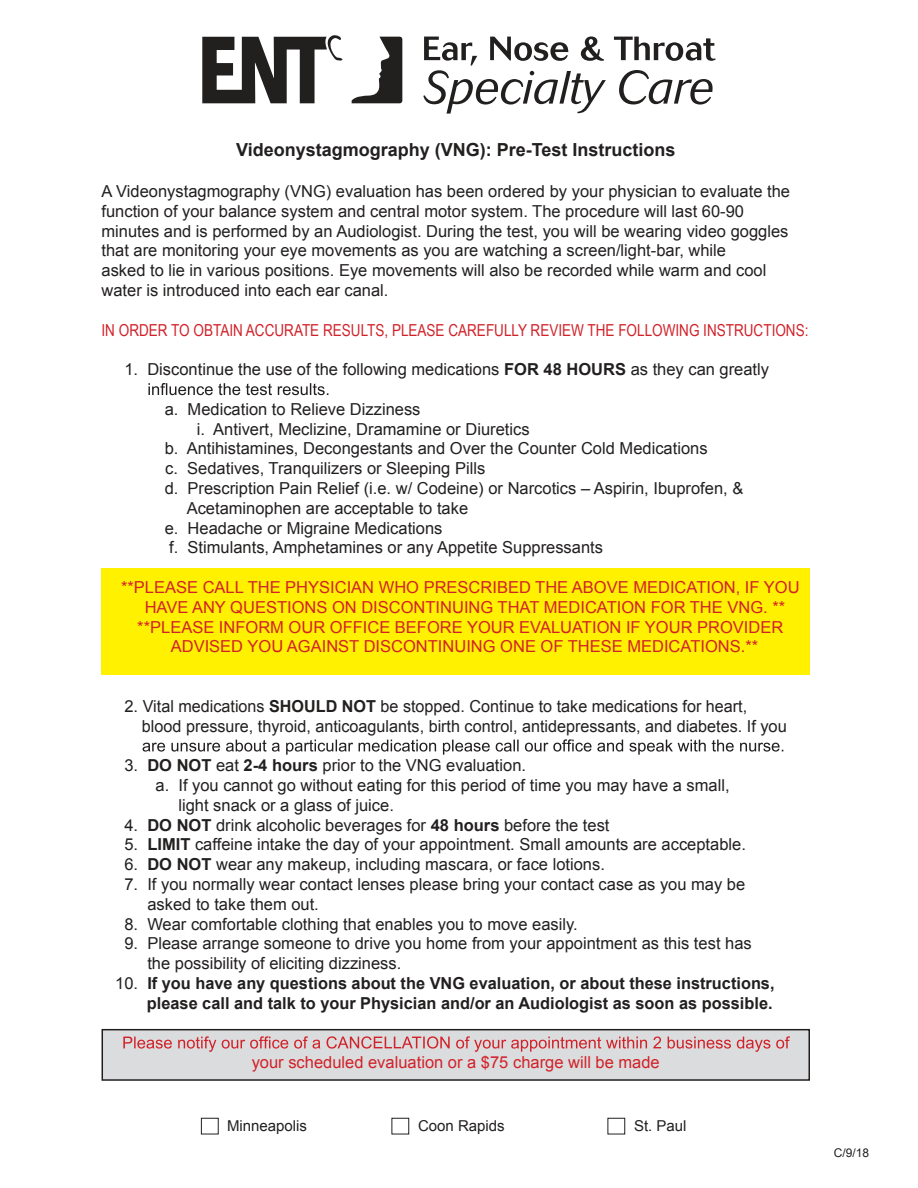
<style>
.page{position:relative;width:918px;height:1188px;background:#fff}
.page>*{position:absolute;margin:0;border:0;box-sizing:border-box;transform-origin:0 0}
.t1{font:700 18px "Arial";color:#221f1f}
.t2{font:16.5px/19.8px "Arial";color:#221f1f}
.t3{font:16.5px/19.8px "Arial";color:#d12229;text-align:center}
.t4{font:700 16.5px/19.8px "Arial";color:#221f1f;text-align:right}
.t5{font:16.5px "Arial Narrow";color:#d12229}
.t6{font:15px "Arial";color:#221f1f}
.t7{font:12px "Arial";color:#221f1f}
.s1{font-weight:700}
.s2{font-weight:400}
</style>
<div class="page">
<div style="left:102px;top:569px;width:708px;height:106px;background:#fff100"></div>
<div style="left:102px;top:1030px;width:707px;height:50px;background:#dbdcde"></div>
<div style="left:102px;top:1029px;width:708px;height:52px;border:2px solid #221f1f"></div>
<svg style="left:148px;top:383px;width:180px;height:12px"></svg>
<svg style="left:143px;top:739px;width:640px;height:16px"></svg>
<svg style="left:123px;top:1036px;width:667px;height:16px"></svg>
<div style="left:201px;top:1118px;width:18px;height:16px;border:1px solid #221f1f"></div>
<div style="left:392px;top:1118px;width:17px;height:16px;border:1px solid #221f1f"></div>
<div style="left:608px;top:1118px;width:17px;height:16px;border:1px solid #221f1f"></div>
<svg style="left:614px;top:37px;width:102px;height:24px"></svg>
<svg style="left:202px;top:35px;width:141px;height:68px"></svg>
<svg style="left:352px;top:37px;width:50px;height:66px"></svg>
<svg style="left:423px;top:36px;width:183px;height:78px"></svg>
<svg style="left:619px;top:70px;width:94px;height:35px"></svg>
<p class="t1" style="left:236px;top:143px;width:441px">Videonystagmography (VNG): Pre-Test Instructions</p>
<p class="t2" style="left:102px;top:182px;width:690px">A Videonystagmography (VNG) evaluation has been ordered by your physician to evaluate the function of your balance system and central motor system. The procedure will last 60-90 minutes and is performed by an Audiologist. During the test, you will be wearing video goggles that are monitoring your eye movements as you are watching a screen/light-bar, while<br>asked to lie in various positions. Eye movements will also be recorded while warm and cool water is introduced into each ear canal.</p>
<p class="t5" style="left:102px;top:324px;width:709px">IN ORDER TO OBTAIN ACCURATE RESULTS, PLEASE CAREFULLY REVIEW THE FOLLOWING INSTRUCTIONS:</p>
<p class="t2" style="left:124px;top:361px;width:646px">1. Discontinue the use of the following medications <span class="s1">FOR 48 HOURS</span> as they can greatly</p>
<p class="t2" style="left:165px;top:400px;width:257px">a. Medication to Relieve Dizziness</p>
<p class="t2" style="left:197px;top:420px;width:334px">i. Antivert, Meclizine, Dramamine or Diuretics</p>
<p class="t2" style="left:165px;top:440px;width:544px">b. Antihistamines, Decongestants and Over the Counter Cold Medications</p>
<p class="t2" style="left:165px;top:460px;width:322px">c. Sedatives, Tranquilizers or Sleeping Pills</p>
<p class="t2" style="left:165px;top:479px;width:580px">d. Prescription Pain Relief (i.e. w/ Codeine) or Narcotics – Aspirin, Ibuprofen, &amp;</p>
<p class="t2" style="left:187px;top:499px;width:283px">Acetaminophen are acceptable to take</p>
<p class="t2" style="left:165px;top:519px;width:279px">e. Headache or Migraine Medications</p>
<p class="t2" style="left:169px;top:539px;width:435px">f. Stimulants, Amphetamines or any Appetite Suppressants</p>
<p class="t3" style="left:121px;top:578px;width:680px">**PLEASE CALL THE PHYSICIAN WHO PRESCRIBED THE ABOVE MEDICATION, IF YOU HAVE ANY QUESTIONS ON DISCONTINUING THAT MEDICATION FOR THE VNG. ** **PLEASE INFORM OUR OFFICE BEFORE YOUR EVALUATION IF YOUR PROVIDER ADVISED YOU AGAINST DISCONTINUING ONE OF THESE MEDICATIONS.**</p>
<p class="t2" style="left:142px;top:697px;width:646px;text-indent:-18px">2. Vital medications <span class="s1">SHOULD NOT</span> be stopped. Continue to take medications for heart, blood pressure, thyroid, anticoagulants, birth control, antidepressants, and diabetes. If you</p>
<p class="t2" style="left:124px;top:757px;width:403px">3. <span class="s1">DO NOT</span> eat <span class="s1">2-4 hours</span> prior to the VNG evaluation.</p>
<p class="t2" style="left:156px;top:776px;width:576px">a. If you cannot go without eating for this period of time you may have a small,</p>
<p class="t2" style="left:178px;top:796px;width:217px">light snack or a glass of juice.</p>
<p class="t2" style="left:124px;top:816px;width:487px">4. <span class="s1">DO NOT</span> drink alcoholic beverages for <span class="s1">48 hours</span> before the test</p>
<p class="t2" style="left:124px;top:836px;width:623px">5. <span class="s1">LIMIT</span> caffeine intake the day of your appointment. Small amounts are acceptable.</p>
<p class="t2" style="left:124px;top:856px;width:482px">6. <span class="s1">DO NOT</span> wear any makeup, including mascara, or face lotions.</p>
<p class="t2" style="left:147px;top:875px;width:599px;text-indent:-23px">7. If you normally wear contact lenses please bring your contact case as you may be asked to take them out.</p>
<p class="t2" style="left:124px;top:915px;width:455px">8. Wear comfortable clothing that enables you to move easily.</p>
<p class="t2" style="left:147px;top:935px;width:606px;text-indent:-23px">9. Please arrange someone to drive you home from your appointment as this test has the possibility of eliciting dizziness.</p>
<p class="t4" style="left:115px;top:975px;width:661px"><span class="s2">10.</span> If you have any questions about the VNG evaluation, or about these instructions, please call and talk to your Physician and/or an Audiologist as soon as possible.</p>
<p class="t3" style="left:252px;top:1054px;width:410px">your scheduled evaluation or a $75 charge will be made</p>
<p class="t6" style="left:227px;top:1120px;width:82px">Minneapolis</p>
<p class="t6" style="left:418px;top:1120px;width:88px">Coon Rapids</p>
<p class="t6" style="left:634px;top:1120px;width:54px">St. Paul</p>
<p class="t7" style="left:834px;top:1148px;width:37px">C/9/18</p>
</div>
